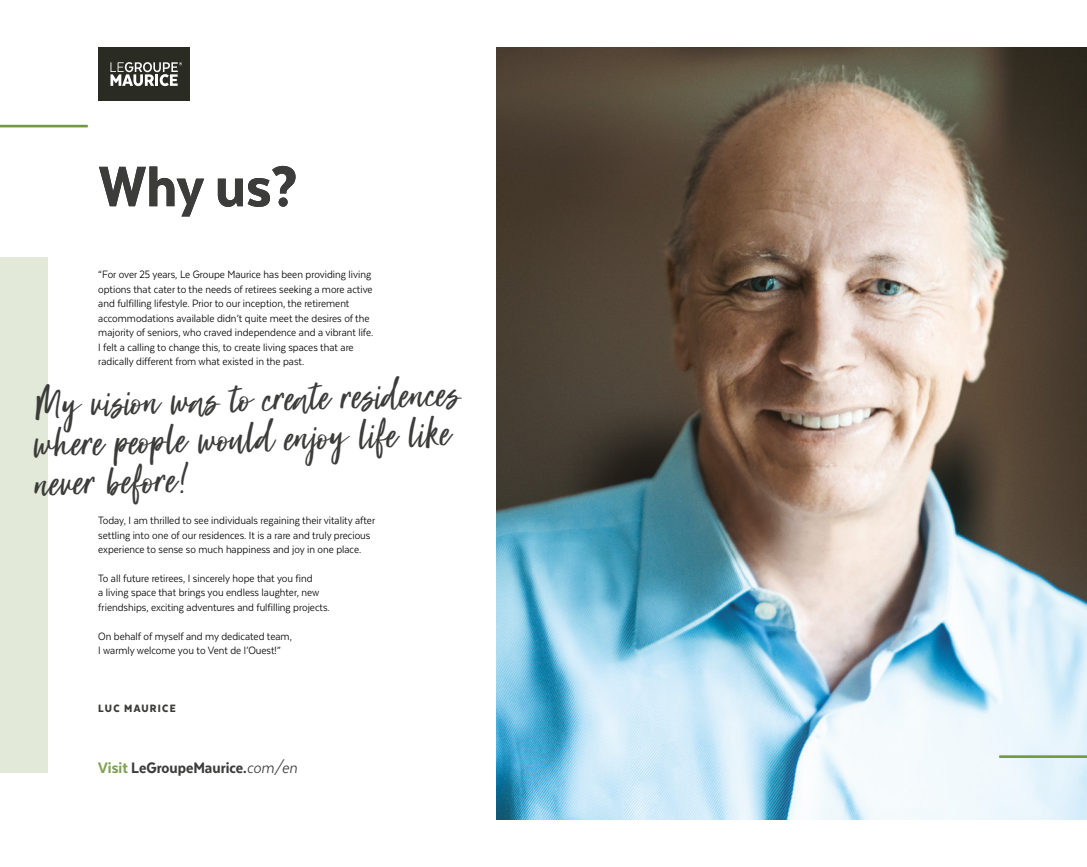
<style>
.page{position:relative;width:1087px;height:867px;background:#fff}
.page>*{position:absolute;margin:0;border:0;box-sizing:border-box;transform-origin:0 0}
.t1{font:800 65.62px "Texta Narrow";color:#3c3c3b}
.t2{font:43.75px/40.1px "Super Natural";color:#3c3c3b}
.t3{font:800 17.5px "Texta Narrow";color:#3c3c3b}
.t4{font:12.25px/14.4px "Texta Narrow";color:#000}
.t5{font:900 12.25px "Texta Narrow";letter-spacing:.1em;color:#3c3c3b}
.s1{color:#80a155}
.s2{font-weight:400;font-style:italic}
</style>
<div class="page">
<div style="left:0;top:257px;width:47px;height:515px;background:#e2e9d8"></div>
<div style="left:98px;top:47px;width:92px;height:54px;background:#2a2b23"></div>
<svg style="left:110px;top:62px;width:72px;height:24px"></svg>
<img style="left:496px;top:47px;width:591px;height:772px">
<hr style="left:999px;top:755px;width:88px;height:2px;background:#739844">
<hr style="left:0;top:125px;width:88px;height:2px;background:#739844">
<h1 class="t1" style="left:98px;top:152px;width:201px">Why us?</h1>
<p class="t4" style="left:98px;top:267px;width:277px">“For over 25 years, Le Groupe Maurice has been providing living options that cater to the needs of retirees seeking a more active and fulfilling lifestyle. Prior to our inception, the retirement accommodations available didn’t quite meet the desires of the majority of seniors, who craved independence and a vibrant life.<br>I felt a calling to change this, to create living spaces that are radically different from what existed in the past.</p>
<h2 class="t2" style="left:32px;top:382px;width:429px;rotate:-1deg">My vision was to create residences where people would enjoy life like never before!</h2>
<p class="t4" style="left:98px;top:513px;width:278px">Today, I am thrilled to see individuals regaining their vitality after settling into one of our residences. It is a rare and truly precious experience to sense so much happiness and joy in one place.</p>
<p class="t4" style="left:98px;top:570px;width:233px">To all future retirees, I sincerely hope that you find<br>a living space that brings you endless laughter, new friendships, exciting adventures and fulfilling projects.</p>
<p class="t4" style="left:98px;top:628px;width:195px">On behalf of myself and my dedicated team,<br>I warmly welcome you to Vent de l’Ouest!”</p>
<p class="t5" style="left:98px;top:701px;width:79px">LUC MAURICE</p>
<h3 class="t3" style="left:98px;top:758px;width:200px"><span class="s1">Visit</span> LeGroupeMaurice.<span class="s2">com/en</span></h3>
</div>
